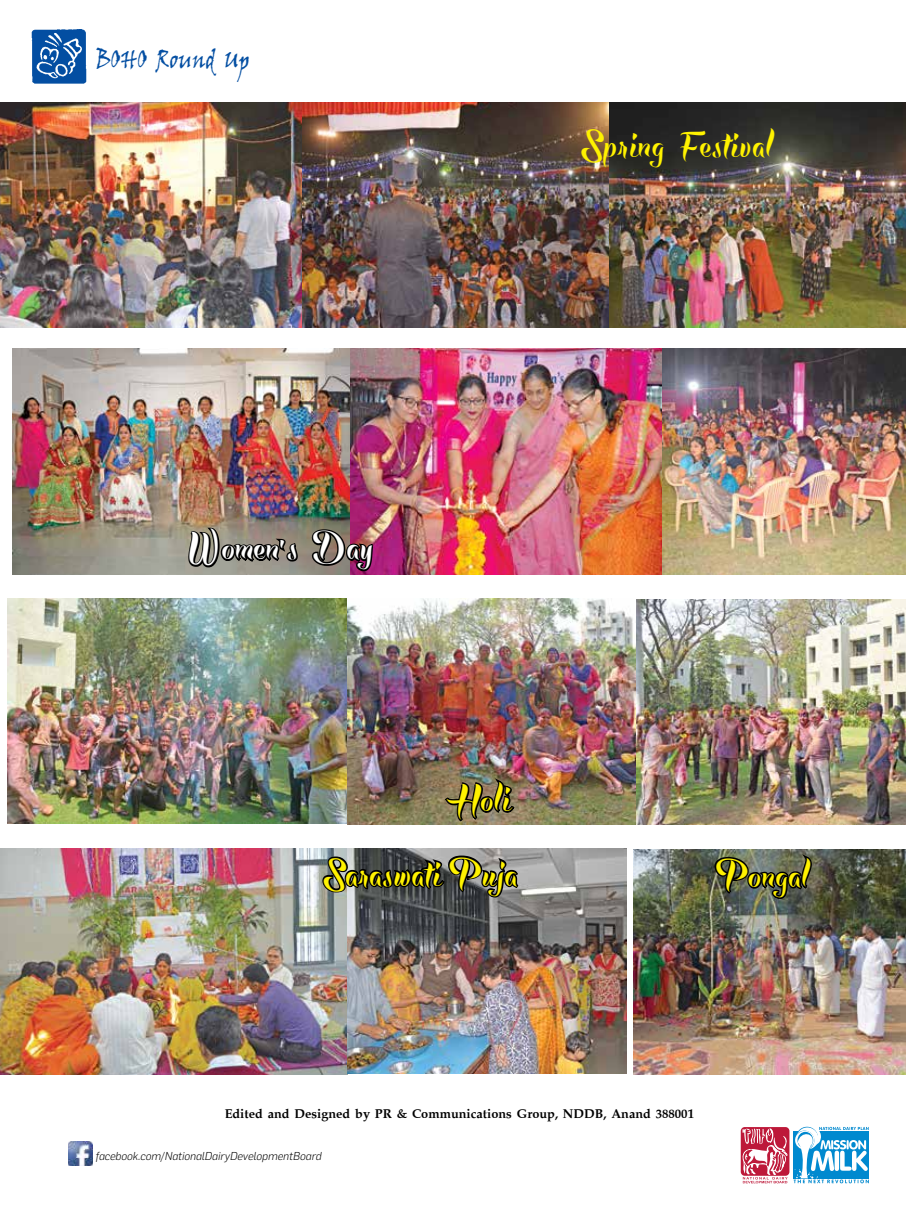
<style>
.page{position:relative;width:906px;height:1217px;background:#fff}
.page>*{position:absolute;margin:0;border:0;box-sizing:border-box;transform-origin:0 0}
.t1{font:italic 40.5px/74.4px "Echinos Park Script PERSONALUSEON";color:#fff200;text-align:right}
.t2{font:italic 40.5px "Echinos Park Script PERSONALUSEON";color:#fff}
.t3{font:25.35px "Viner Hand ITC";color:#034ea2;scale:.8 1}
.t4{font:700 12.75px "Palatino";color:#000}
.t5{font:italic 300 11.25px "Flama";color:#000}
</style>
<div class="page">
<img style="left:68px;top:1141px;width:24px;height:24px">
<img style="left:31px;top:29px;width:55px;height:55px">
<svg style="left:742px;top:1182px;width:127px;height:2px"></svg>
<svg style="left:740px;top:1126px;width:129px;height:56px"></svg>
<img style="left:0;top:102px;width:906px;height:225px">
<img style="left:13px;top:349px;width:893px;height:225px">
<img style="left:8px;top:598px;width:898px;height:226px">
<img style="left:0;top:848px;width:626px;height:226px">
<img style="left:634px;top:849px;width:272px;height:225px">
<img style="left:169px;top:512px;width:285px;height:234px">
<img style="left:294px;top:772px;width:323px;height:143px">
<img style="left:712px;top:849px;width:194px;height:117px">
<h2 class="t3" style="left:95px;top:44px;width:195px">BOHO Round Up</h2>
<h1 class="t1" style="left:583px;top:111px;width:229px">SpringFestival</h1>
<h1 class="t2" style="left:189px;top:522px;width:220px">Women’sDay</h1>
<h1 class="t1" style="left:325px;top:764px;width:230px">Holi<br>SaraswatiPuja</h1>
<h1 class="t1" style="left:725px;top:840px;width:122px">Pongal</h1>
<p class="t4" style="left:225px;top:1106px;width:471px">Edited and Designed by PR &amp; Communications Group, NDDB, Anand 388001</p>
<p class="t5" style="left:95px;top:1147px;width:228px">facebook.com/NationalDairyDevelopmentBoard</p>
</div>
